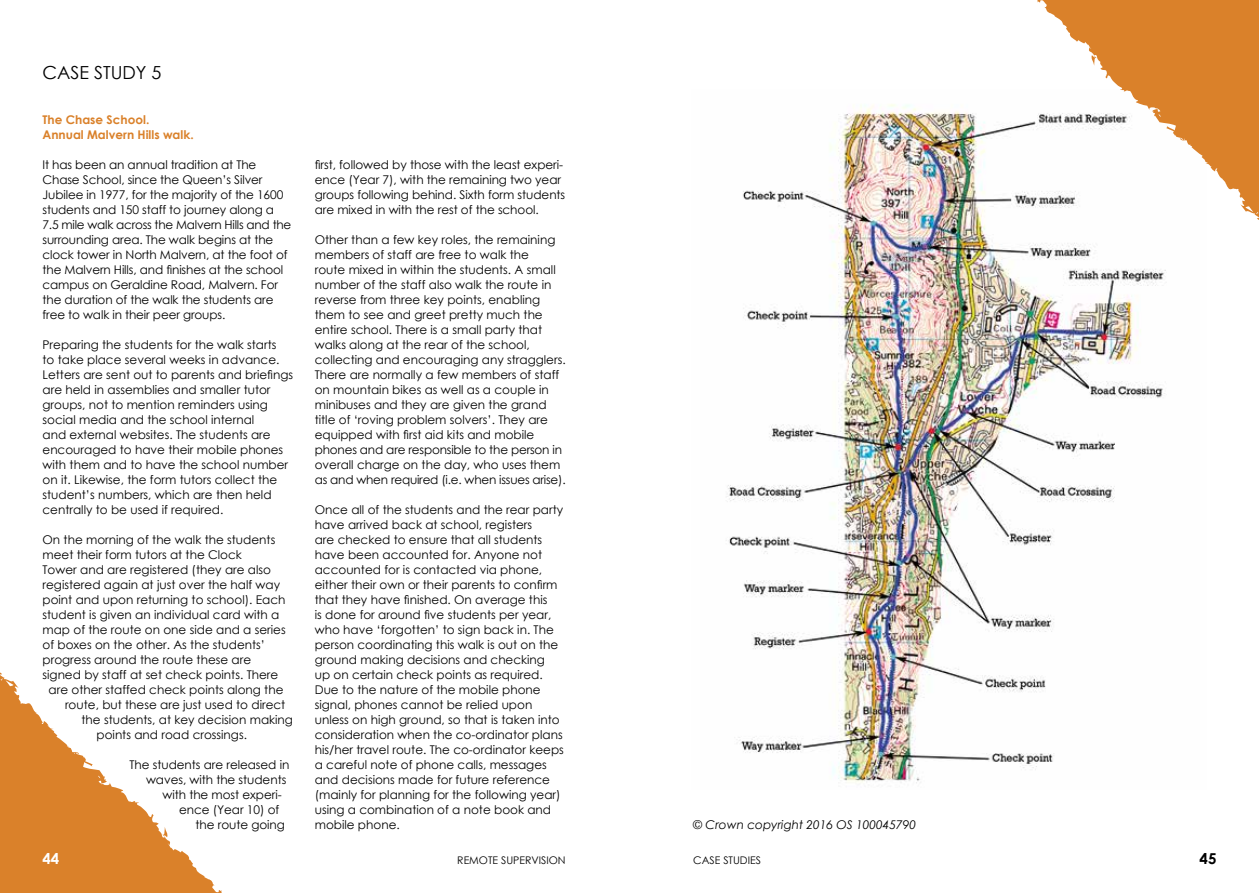
<style>
.page{position:relative;width:1259px;height:893px;background:#fff}
.page>*{position:absolute;margin:0;border:0;box-sizing:border-box;transform-origin:0 0}
.t1{font:18px "Century Gothic";color:#000}
.t2{font:700 15px "Century Gothic";color:#fff}
.t3{font:700 15px "Century Gothic";color:#000}
.t4{font:12px/15px "Century Gothic";color:#000}
.t5{font:700 12px/15px "Century Gothic";color:#da812a}
.t6{font:italic 12px "Century Gothic";color:#000}
.t7{font:10.5px "Century Gothic";color:#000}
</style>
<div class="page">
<img style="left:726px;top:104px;width:440px;height:679px">
<svg style="left:0;top:672px;width:222px;height:221px"></svg>
<svg style="left:1027px;top:0;width:232px;height:231px"></svg>
<h1 class="t1" style="left:43px;top:60px;width:120px">CASE STUDY 5</h1>
<p class="t5" style="left:43px;top:112px;width:151px">The Chase School.<br>Annual Malvern Hills walk.</p>
<p class="t4" style="left:43px;top:157px;width:250px">It has been an annual tradition at The Chase School, since the Queen’s Silver Jubilee in 1977, for the majority of the 1600 students and 150 staff to journey along a 7.5 mile walk across the Malvern Hills and the surrounding area. The walk begins at the clock tower in North Malvern, at the foot of the Malvern Hills, and finishes at the school campus on Geraldine Road, Malvern. For the duration of the walk the students are free to walk in their peer groups.</p>
<p class="t4" style="left:43px;top:337px;width:252px">Preparing the students for the walk starts<br>to take place several weeks in advance.<br>Letters are sent out to parents and briefings are held in assemblies and smaller tutor groups, not to mention reminders using social media and the school internal<br>and external websites. The students are encouraged to have their mobile phones with them and to have the school number on it. Likewise, the form tutors collect the student’s numbers, which are then held centrally to be used if required.</p>
<p class="t4" style="left:43px;top:532px;width:234px">On the morning of the walk the students</p>
<p class="t4" style="left:43px;top:547px;width:201px">meet their form tutors at the Clock</p>
<p class="t4" style="left:43px;top:562px;width:230px">Tower and are registered (they are also</p>
<p class="t4" style="left:43px;top:577px;width:239px">registered again at just over the half way</p>
<p class="t4" style="left:43px;top:592px;width:244px">point and upon returning to school). Each</p>
<p class="t4" style="left:43px;top:607px;width:238px">student is given an individual card with a</p>
<p class="t4" style="left:43px;top:622px;width:245px">map of the route on one side and a series</p>
<p class="t4" style="left:43px;top:637px;width:224px">of boxes on the other. As the students’</p>
<p class="t4" style="left:43px;top:652px;width:210px">progress around the route these are</p>
<p class="t4" style="left:43px;top:667px;width:237px">signed by staff at set check points. There</p>
<p class="t4" style="left:49px;top:682px;width:236px">are other staffed check points along the</p>
<p class="t4" style="left:65px;top:697px;width:222px">route, but these are just used to direct</p>
<p class="t4" style="left:82px;top:712px;width:213px">the students, at key decision making</p>
<p class="t4" style="left:97px;top:727px;width:152px">points and road crossings.</p>
<p class="t4" style="left:130px;top:757px;width:161px">The students are released in</p>
<p class="t4" style="left:146px;top:772px;width:142px">waves, with the students</p>
<p class="t4" style="left:163px;top:787px;width:121px">with the most experi-</p>
<p class="t4" style="left:179px;top:802px;width:102px">ence (Year 10) of</p>
<p class="t4" style="left:196px;top:817px;width:91px">the route going</p>
<p class="t4" style="left:315px;top:157px;width:252px">first, followed by those with the least experi&shy;ence (Year 7), with the remaining two year groups following behind. Sixth form students are mixed in with the rest of the school.</p>
<p class="t4" style="left:315px;top:232px;width:252px">Other than a few key roles, the remaining members of staff are free to walk the<br>route mixed in within the students. A small number of the staff also walk the route in reverse from three key points, enabling them to see and greet pretty much the entire school. There is a small party that walks along at the rear of the school, collecting and encouraging any stragglers.<br>There are normally a few members of staff on mountain bikes as well as a couple in minibuses and they are given the grand title of ‘roving problem solvers’. They are equipped with first aid kits and mobile phones and are responsible to the person in overall charge on the day, who uses them as and when required (i.e. when issues arise).</p>
<p class="t4" style="left:315px;top:502px;width:251px">Once all of the students and the rear party have arrived back at school, registers<br>are checked to ensure that all students have been accounted for. Anyone not accounted for is contacted via phone, either their own or their parents to confirm that they have finished. On average this<br>is done for around five students per year, who have ‘forgotten’ to sign back in. The person coordinating this walk is out on the ground making decisions and checking<br>up on certain check points as required.<br>Due to the nature of the mobile phone signal, phones cannot be relied upon unless on high ground, so that is taken into consideration when the co-ordinator plans his/her travel route. The co-ordinator keeps a careful note of phone calls, messages and decisions made for future reference (mainly for planning for the following year) using a combination of a note book and mobile phone.</p>
<p class="t6" style="left:693px;top:817px;width:224px">© Crown copyright 2016 OS 100045790</p>
<p class="t2" style="left:43px;top:849px;width:18px">44</p>
<p class="t7" style="left:457px;top:852px;width:110px">REMOTE SUPERVISION</p>
<p class="t7" style="left:693px;top:852px;width:69px">CASE STUDIES</p>
<p class="t3" style="left:1199px;top:849px;width:18px">45</p>
</div>
